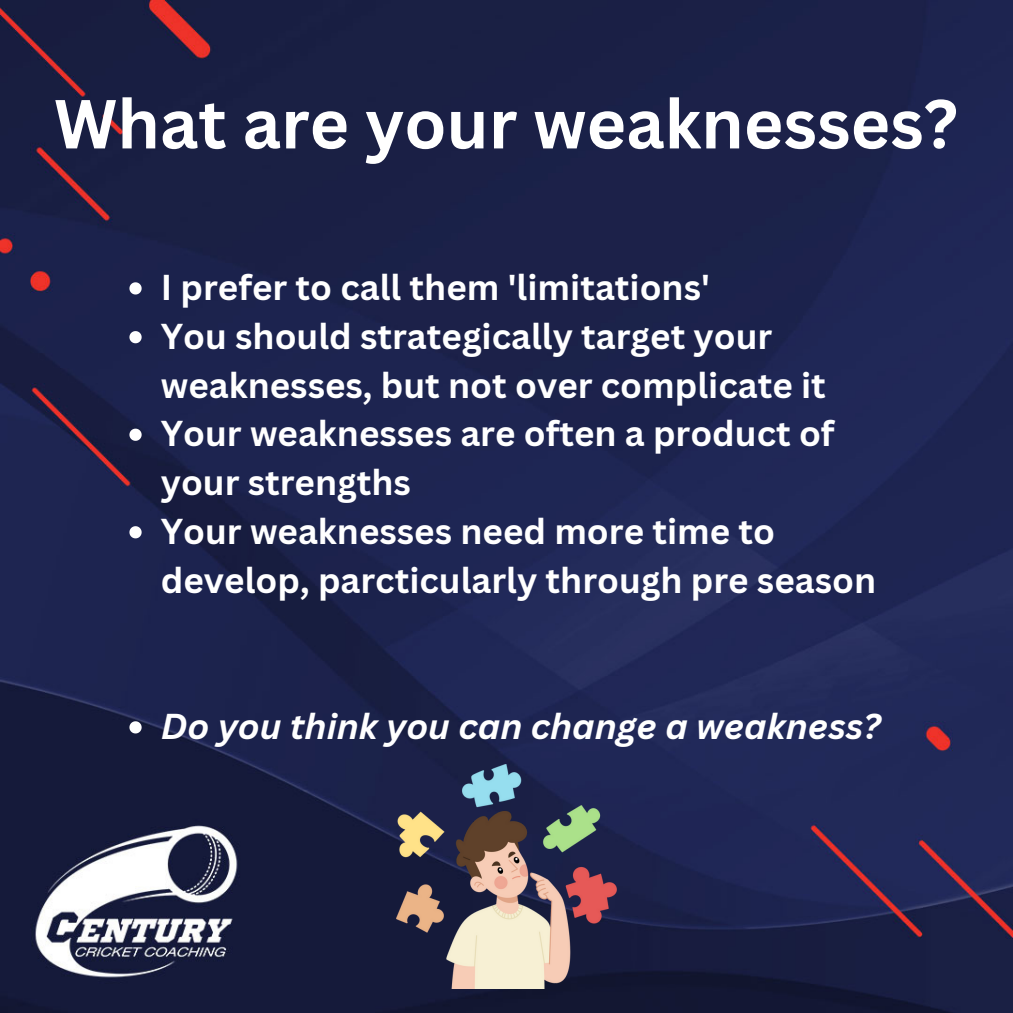
<style>
.page{position:relative;width:1013px;height:1013px;background:#fff}
.page>*{position:absolute;margin:0;border:0;box-sizing:border-box;transform-origin:0 0}
.t1{font:700 67.75px "Canva Sans";color:#fff}
.t2{font:700 35px/48.8px "Canva Sans";color:#fff}
.t3{font:italic 700 35px "Canva Sans";color:#fff}
</style>
<div class="page">
<img style="left:0;top:0;width:1012px;height:1012px">
<img style="left:397px;top:764px;width:219px;height:224px">
<svg style="left:129px;top:282px;width:13px;height:12px"></svg>
<svg style="left:129px;top:331px;width:13px;height:12px"></svg>
<svg style="left:129px;top:428px;width:13px;height:13px"></svg>
<svg style="left:129px;top:526px;width:13px;height:12px"></svg>
<svg style="left:129px;top:721px;width:13px;height:12px"></svg>
<p class="t1" style="left:54px;top:76px;width:905px">What are your weaknesses?</p>
<p class="t2" style="left:161px;top:262px;width:550px">I prefer to call them 'limitations'</p>
<p class="t2" style="left:161px;top:311px;width:666px">You should strategically target your weaknesses, but not over complicate it</p>
<p class="t2" style="left:161px;top:408px;width:675px">Your weaknesses are often a product of your strengths</p>
<p class="t2" style="left:161px;top:506px;width:716px">Your weaknesses need more time to develop, parcticularly through pre season</p>
<p class="t3" style="left:161px;top:701px;width:721px">Do you think you can change a weakness?</p>
</div>
